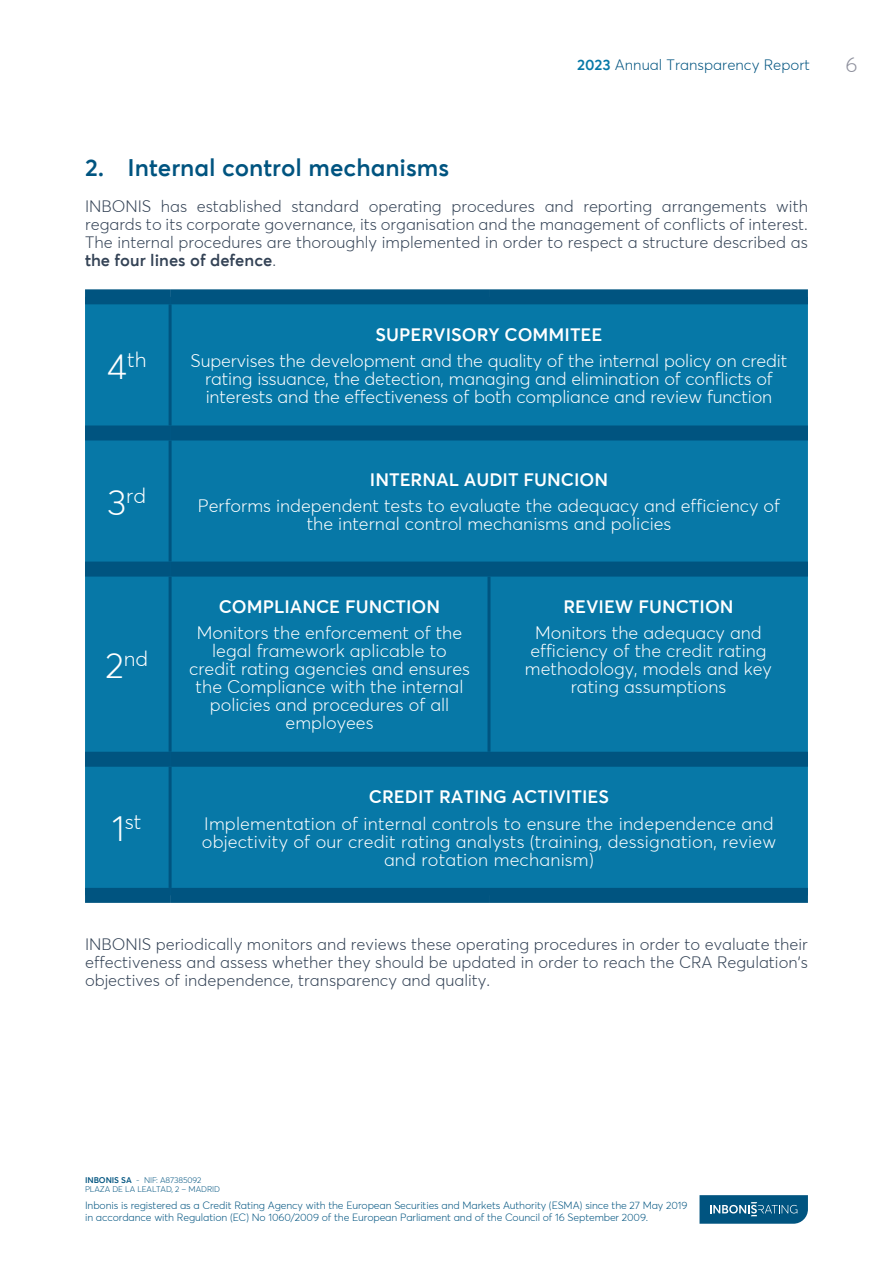
<style>
.page{position:relative;width:893px;height:1263px;background:#fff}
.page>*{position:absolute;margin:0;border:0;box-sizing:border-box;transform-origin:0 0}
.t1{font:600 24px "Inbonis";color:#005480}
.t2{font:300 21px "Inbonis";color:#fff}
.t3{font:300 21px "Inbonis";color:#8f919e}
.t4{font:300 18px/18px "Inbonis";color:#fff;text-align:center}
.t5{font:600 18px "Inbonis";color:#fff}
.t6{font:300 16.5px/18px "Inbonis";color:#344356;text-align:justify}
.t7{font:300 15px "Inbonis";color:#005480}
.t8{font:300 10.5px/12px "Inbonis";letter-spacing:-.01em;color:#005480}
.t9{font:300 8.25px/9px "Inbonis";letter-spacing:-.01em;color:#005480}
.s1{font-weight:600;color:#0678a7}
.s2{font-weight:600}
.s3{font-size:36px}
</style>
<div class="page">
<div style="left:85px;top:304px;width:723px;height:121px;background:#0678a7"></div>
<div style="left:85px;top:440px;width:723px;height:448px;background:#0778a7"></div>
<hr style="left:169px;top:304px;width:3px;height:121px;background:#005480">
<hr style="left:169px;top:440px;width:3px;height:122px;background:#005480">
<hr style="left:169px;top:577px;width:3px;height:175px;background:#005480">
<hr style="left:487px;top:577px;width:3px;height:175px;background:#005480">
<hr style="left:169px;top:767px;width:3px;height:121px;background:#005480">
<div style="left:85px;top:289px;width:85px;height:15px;background:#005480"></div>
<div style="left:170px;top:289px;width:319px;height:15px;background:#005480"></div>
<div style="left:489px;top:289px;width:319px;height:15px;background:#005480"></div>
<div style="left:85px;top:425px;width:85px;height:15px;background:#005480"></div>
<div style="left:170px;top:425px;width:319px;height:15px;background:#005480"></div>
<div style="left:489px;top:425px;width:319px;height:15px;background:#005480"></div>
<div style="left:85px;top:562px;width:85px;height:15px;background:#005480"></div>
<div style="left:170px;top:562px;width:319px;height:15px;background:#005480"></div>
<div style="left:489px;top:562px;width:319px;height:15px;background:#005480"></div>
<div style="left:85px;top:752px;width:85px;height:15px;background:#005480"></div>
<div style="left:170px;top:752px;width:319px;height:15px;background:#005480"></div>
<div style="left:489px;top:752px;width:319px;height:15px;background:#005480"></div>
<div style="left:85px;top:888px;width:85px;height:15px;background:#005480"></div>
<div style="left:170px;top:888px;width:319px;height:15px;background:#005480"></div>
<div style="left:489px;top:888px;width:319px;height:15px;background:#005480"></div>
<svg style="left:699px;top:1195px;width:109px;height:29px;background:#20698f"></svg>
<p class="t7" style="left:577px;top:55px;width:235px"><span class="s1">2023</span> Annual Transparency Report</p>
<p class="t3" style="left:845px;top:52px;width:14px">6</p>
<h1 class="t1" style="left:85px;top:153px;width:366px">2. Internal control mechanisms</h1>
<p class="t6" style="left:85px;top:197px;width:724px">INBONIS has established standard operating procedures and reporting arrangements with regards to its corporate governance, its organisation and the management of conflicts of interest.<br>The internal procedures are thoroughly implemented in order to respect a structure described as <span class="s2">the four lines of defence</span>.</p>
<p class="t2" style="left:107px;top:346px;width:41px"><span class="s3">4</span>th</p>
<p class="t2" style="left:107px;top:482px;width:40px"><span class="s3">3</span>rd</p>
<p class="t2" style="left:105px;top:646px;width:44px"><span class="s3">2</span>nd</p>
<p class="t2" style="left:112px;top:809px;width:31px"><span class="s3">1</span>st</p>
<p class="t5" style="left:376px;top:323px;width:228px">SUPERVISORY COMMITEE</p>
<p class="t4" style="left:191px;top:352px;width:598px">Supervises the development and the quality of the internal policy on credit rating issuance, the detection, managing and elimination of conflicts of interests and the effectiveness of both compliance and review function</p>
<p class="t5" style="left:370px;top:468px;width:240px">INTERNAL AUDIT FUNCION</p>
<p class="t4" style="left:198px;top:497px;width:584px">Performs independent tests to evaluate the adequacy and efficiency of the internal control mechanisms and policies</p>
<p class="t5" style="left:219px;top:595px;width:223px">COMPLIANCE FUNCTION</p>
<p class="t4" style="left:189px;top:624px;width:282px">Monitors the enforcement of the legal framework aplicable to credit rating agencies and ensures the Compliance with the internal policies and procedures of all employees</p>
<p class="t5" style="left:563px;top:595px;width:172px">REVIEW FUNCTION</p>
<p class="t4" style="left:525px;top:624px;width:248px">Monitors the adequacy and efficiency of the credit rating methodology, models and key rating assumptions</p>
<p class="t5" style="left:369px;top:785px;width:242px">CREDIT RATING ACTIVITIES</p>
<p class="t4" style="left:202px;top:814px;width:576px">Implementation of internal controls to ensure the independence and objectivity of our credit rating analysts (training, dessignation, review and rotation mechanism)</p>
<p class="t6" style="left:85px;top:935px;width:724px">INBONIS periodically monitors and reviews these operating procedures in order to evaluate their effectiveness and assess whether they should be updated in order to reach the CRA Regulation’s objectives of independence, transparency and quality.</p>
<p class="t9" style="left:85px;top:1176px;width:137px"><span class="s2">INBONIS SA</span> - NIF: A87385092<br>PLAZA DE LA LEALTAD, 2 – MADRID</p>
<p class="t8" style="left:85px;top:1199px;width:604px">Inbonis is registered as a Credit Rating Agency with the European Securities and Markets Authority (ESMA) since the 27 May 2019 in accordance with Regulation (EC) No 1060/2009 of the European Parliament and of the Council of 16 September 2009.</p>
</div>
